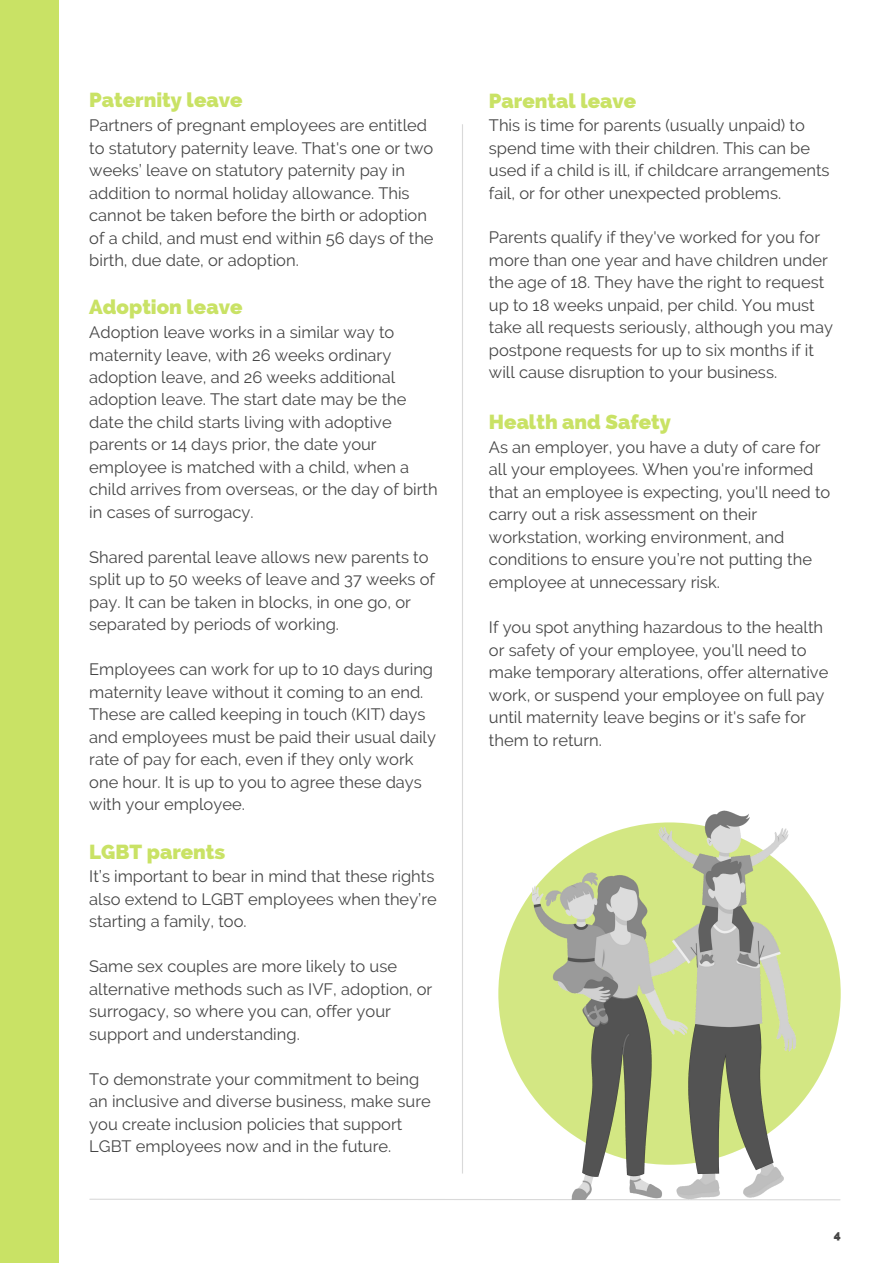
<style>
.page{position:relative;width:893px;height:1264px;background:#fff}
.page>*{position:absolute;margin:0;border:0;box-sizing:border-box;transform-origin:0 0}
.t1{font:800 20.4px "Raleway";color:#c9e265}
.t2{font:16.5px/22.5px "Raleway";color:#464646}
.t3{font:800 12px "Raleway";color:#464646}
</style>
<div class="page">
<svg style="left:89px;top:1198px;width:752px;height:2px"></svg>
<div style="left:0;top:0;width:59px;height:1262px;background:#c9e265"></div>
<hr style="left:462px;top:124px;width:1px;height:1049px;background:#d9d9d9">
<div style="left:498px;top:822px;width:342px;height:342px;background:#d3e783;border-radius:50%"></div>
<img style="left:532px;top:810px;width:265px;height:389px">
<p class="t1" style="left:89px;top:88px;width:155px">Paternity leave</p>
<p class="t2" style="left:89px;top:114px;width:346px">Partners of pregnant employees are entitled to statutory paternity leave. That's one or two weeks’ leave on statutory paternity pay in addition to normal holiday allowance. This cannot be taken before the birth or adoption of a child, and must end within 56 days of the birth, due date, or adoption.</p>
<p class="t1" style="left:89px;top:295px;width:155px">Adoption leave</p>
<p class="t2" style="left:89px;top:321px;width:350px">Adoption leave works in a similar way to maternity leave, with 26 weeks ordinary adoption leave, and 26 weeks additional adoption leave. The start date may be the date the child starts living with adoptive parents or 14 days prior, the date your employee is matched with a child, when a child arrives from overseas, or the day of birth in cases of surrogacy.</p>
<p class="t2" style="left:89px;top:546px;width:347px">Shared parental leave allows new parents to split up to 50 weeks of leave and 37 weeks of pay. It can be taken in blocks, in one go, or separated by periods of working.</p>
<p class="t2" style="left:89px;top:658px;width:348px">Employees can work for up to 10 days during maternity leave without it coming to an end.<br>These are called keeping in touch (KIT) days and employees must be paid their usual daily rate of pay for each, even if they only work one hour. It is up to you to agree these days with your employee.</p>
<p class="t1" style="left:89px;top:839px;width:137px">LGBT parents</p>
<p class="t2" style="left:89px;top:865px;width:349px">It’s important to bear in mind that these rights also extend to LGBT employees when they’re starting a family, too.</p>
<p class="t2" style="left:89px;top:955px;width:344px">Same sex couples are more likely to use alternative methods such as IVF, adoption, or surrogacy, so where you can, offer your support and understanding.</p>
<p class="t2" style="left:89px;top:1067px;width:343px">To demonstrate your commitment to being an inclusive and diverse business, make sure you create inclusion policies that support LGBT employees now and in the future.</p>
<p class="t1" style="left:489px;top:88px;width:149px">Parental leave</p>
<p class="t2" style="left:489px;top:114px;width:342px">This is time for parents (usually unpaid) to spend time with their children. This can be used if a child is ill, if childcare arrangements fail, or for other unexpected problems.</p>
<p class="t2" style="left:489px;top:226px;width:345px">Parents qualify if they've worked for you for more than one year and have children under the age of 18. They have the right to request up to 18 weeks unpaid, per child. You must take all requests seriously, although you may postpone requests for up to six months if it will cause disruption to your business.</p>
<p class="t1" style="left:489px;top:410px;width:183px">Health and Safety</p>
<p class="t2" style="left:489px;top:435px;width:343px">As an employer, you have a duty of care for all your employees. When you're informed that an employee is expecting, you'll need to carry out a risk assessment on their workstation, working environment, and conditions to ensure you’re not putting the employee at unnecessary risk.</p>
<p class="t2" style="left:489px;top:616px;width:341px">If you spot anything hazardous to the health or safety of your employee, you'll need to make temporary alterations, offer alternative work, or suspend your employee on full pay until maternity leave begins or it's safe for them to return.</p>
<p class="t3" style="left:833px;top:1227px;width:9px">4</p>
</div>
